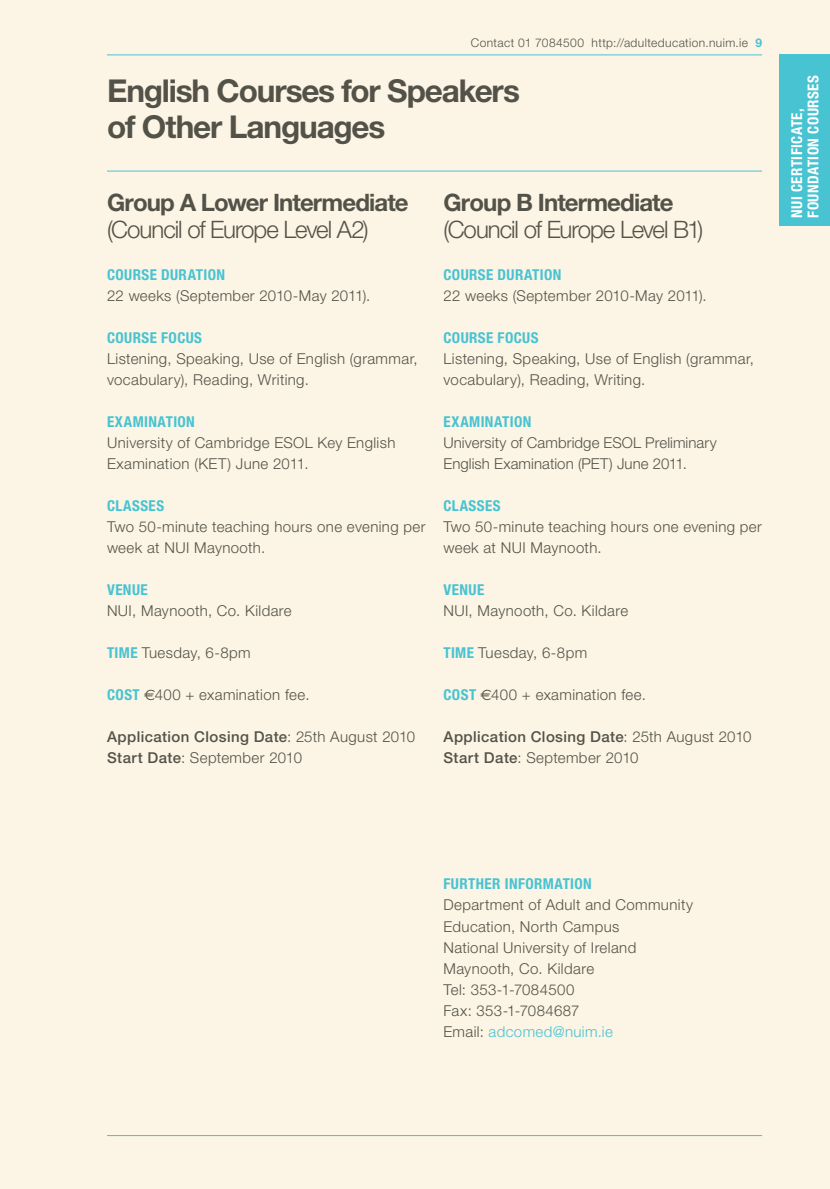
<style>
.page{position:relative;width:830px;height:1189px;background:#fff}
.page>*{position:absolute;margin:0;border:0;box-sizing:border-box;transform-origin:0 0}
.t1{font:700 31.5px/36px "Helvetica Neue";letter-spacing:-.04em;color:#535249}
.t2{font:300 24px "Helvetica Neue";letter-spacing:-.045em;color:#535249}
.t3{font:700 24px "Helvetica Neue";letter-spacing:-.035em;color:#535249}
.t4{font:300 15px/21px "Helvetica Neue";letter-spacing:.025em;color:#535249}
.t5{font:500 15px/21px "Helvetica Neue";letter-spacing:.025em;color:#535249}
.t6{font:700 condensed 15px "Helvetica Neue";letter-spacing:.03em;color:#47c3d2}
.t7{font:300 15px/21px "Helvetica Neue";letter-spacing:.005em;color:#535249}
.t8{font:700 condensed 15px/16.5px "Helvetica Neue";letter-spacing:.03em;color:#fff}
.t9{font:300 12px "Helvetica Neue";letter-spacing:.035em;color:#535249}
.s1{font-weight:700;color:#47c3d2}
.s2{font-weight:700;font-stretch:condensed;color:#47c3d2}
.s3{font-family:"Euro Sans";font-weight:400}
.s4{font-weight:300}
.s5{color:#47c3d2}
</style>
<div class="page">
<div style="left:1px;top:0;width:829px;height:1188px;background:#fcf4e4"></div>
<hr style="left:107px;top:55px;width:655px;height:1px;background:#47c3d2">
<hr style="left:107px;top:1134px;width:655px;height:1px;background:#47c3d2">
<hr style="left:107px;top:171px;width:655px;height:1px;background:#47c3d2">
<div style="left:779px;top:55px;width:51px;height:171px;background:#47c3d2"></div>
<hr style="left:0;top:0;width:1px;height:1188px;background:#fcf4e4">
<p class="t9" style="left:471px;top:38px;width:293px">Contact 01 7084500 http://adulteducation.nuim.ie <span class="s1">9</span></p>
<h1 class="t1" style="left:107px;top:75px;width:414px">English Courses for Speakers of Other Languages</h1>
<p class="t8" style="left:790px;top:218px;width:144px;rotate:-90deg">NUI CERTIFICATE,<br>FOUNDATION COURSES</p>
<h2 class="t3" style="left:107px;top:194px;width:303px">Group A Lower Intermediate</h2>
<h2 class="t2" style="left:107px;top:221px;width:263px">(Council of Europe Level A2)</h2>
<p class="t6" style="left:107px;top:269px;width:120px">COURSE DURATION</p>
<p class="t4" style="left:107px;top:286px;width:265px">22 weeks (September 2010-May 2011).</p>
<p class="t6" style="left:107px;top:332px;width:97px">COURSE FOCUS</p>
<p class="t4" style="left:107px;top:349px;width:312px">Listening, Speaking, Use of English (grammar, vocabulary), Reading, Writing.</p>
<p class="t6" style="left:107px;top:416px;width:89px">EXAMINATION</p>
<p class="t4" style="left:107px;top:433px;width:290px">University of Cambridge ESOL Key English<br>Examination (KET) June 2011.</p>
<p class="t6" style="left:107px;top:500px;width:59px">CLASSES</p>
<p class="t4" style="left:107px;top:517px;width:320px">Two 50-minute teaching hours one evening per week at NUI Maynooth.</p>
<p class="t6" style="left:107px;top:584px;width:42px">VENUE</p>
<p class="t4" style="left:107px;top:601px;width:186px">NUI, Maynooth, Co. Kildare</p>
<p class="t4" style="left:107px;top:643px;width:145px"><span class="s2">TIME</span> Tuesday, 6-8pm</p>
<p class="t4" style="left:107px;top:685px;width:204px"><span class="s2">COST</span> <span class="s3">€</span>400 + examination fee.</p>
<p class="t5" style="left:107px;top:727px;width:310px">Application Closing Date<span class="s4">: 25th August 2010<br></span>Start Date<span class="s4">: September 2010</span></p>
<h2 class="t3" style="left:443px;top:194px;width:232px">Group B Intermediate</h2>
<h2 class="t2" style="left:443px;top:221px;width:261px">(Council of Europe Level B1)</h2>
<p class="t6" style="left:443px;top:269px;width:120px">COURSE DURATION</p>
<p class="t4" style="left:443px;top:286px;width:265px">22 weeks (September 2010-May 2011).</p>
<p class="t6" style="left:443px;top:332px;width:97px">COURSE FOCUS</p>
<p class="t4" style="left:443px;top:349px;width:312px">Listening, Speaking, Use of English (grammar, vocabulary), Reading, Writing.</p>
<p class="t6" style="left:443px;top:416px;width:89px">EXAMINATION</p>
<p class="t7" style="left:443px;top:433px;width:275px">University of Cambridge ESOL Preliminary<br>English Examination (PET) June 2011.</p>
<p class="t6" style="left:443px;top:500px;width:59px">CLASSES</p>
<p class="t4" style="left:443px;top:517px;width:320px">Two 50-minute teaching hours one evening per week at NUI Maynooth.</p>
<p class="t6" style="left:443px;top:584px;width:42px">VENUE</p>
<p class="t4" style="left:443px;top:601px;width:186px">NUI, Maynooth, Co. Kildare</p>
<p class="t4" style="left:443px;top:643px;width:145px"><span class="s2">TIME</span> Tuesday, 6-8pm</p>
<p class="t4" style="left:443px;top:685px;width:204px"><span class="s2">COST</span> <span class="s3">€</span>400 + examination fee.</p>
<p class="t5" style="left:443px;top:727px;width:310px">Application Closing Date<span class="s4">: 25th August 2010<br></span>Start Date<span class="s4">: September 2010</span></p>
<p class="t6" style="left:443px;top:878px;width:150px">FURTHER INFORMATION</p>
<p class="t4" style="left:443px;top:895px;width:251px">Department of Adult and Community<br>Education, North Campus<br>National University of Ireland<br>Maynooth, Co. Kildare<br>Tel: 353-1-7084500<br>Fax: 353-1-7084687<br>Email: <span class="s5">adcomed@nuim.ie</span></p>
</div>
